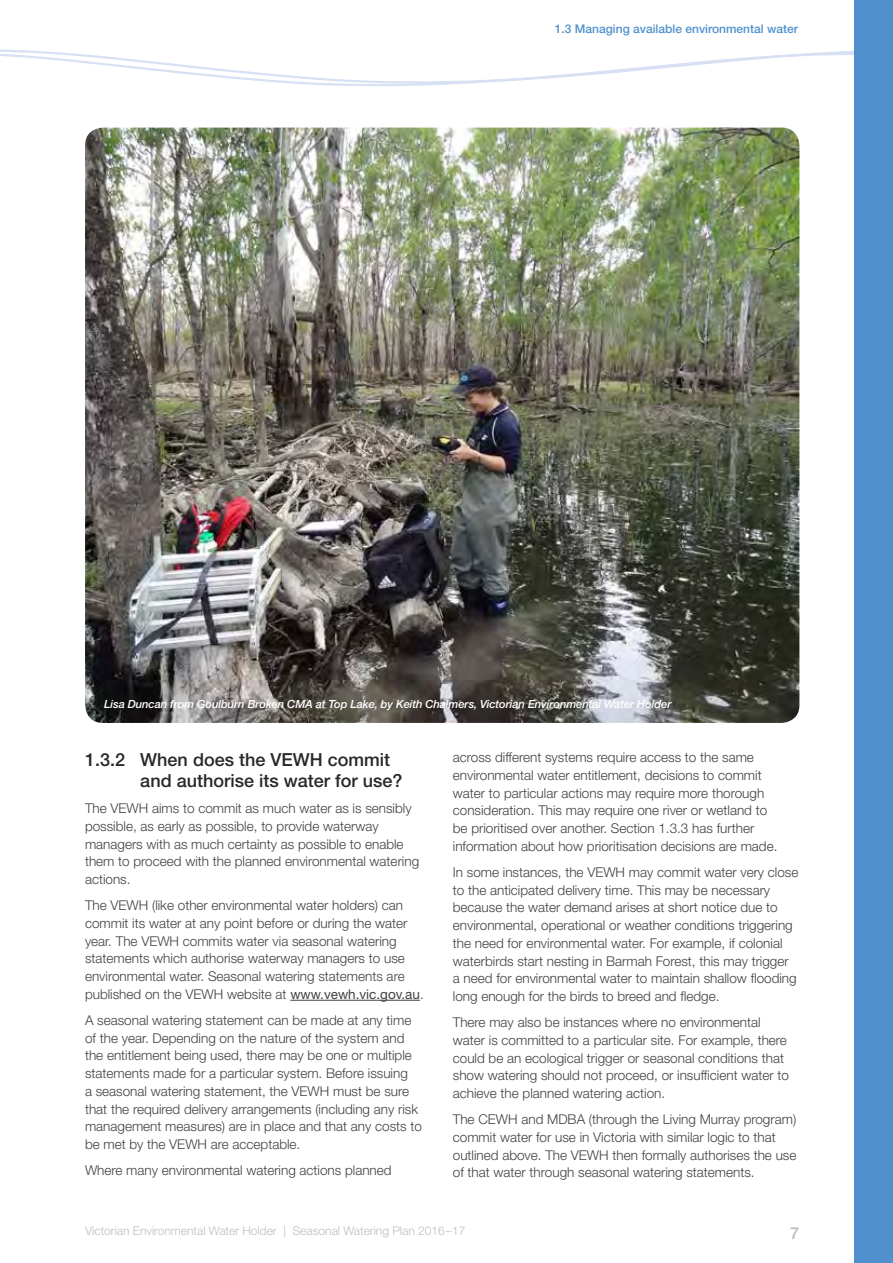
<style>
.page{position:relative;width:893px;height:1263px;background:#fff}
.page>*{position:absolute;margin:0;border:0;box-sizing:border-box;transform-origin:0 0}
.t1{font:500 18px/21.6px "Helvetica Neue LT Std";color:#292829}
.t2{font:500 16.5px "Helvetica Neue LT Std";color:#bcbec0}
.t3{font:300 13.5px/17.7px "Helvetica Neue LT Std";color:#414042}
.t4{font:300 12px "Helvetica Neue LT Std";color:#bcbec0}
.t5{font:500 12px "Helvetica Neue LT Std";color:#5091cd}
.t6{font:italic 500 11.25px "Helvetica Neue";letter-spacing:-.01em;color:#fff}
.s1{font-weight:400}
</style>
<div class="page">
<svg style="left:0;top:43px;width:855px;height:58px"></svg>
<div style="left:855px;top:0;width:38px;height:1263px;background:#5091cd"></div>
<hr style="left:290px;top:1000px;width:130px;height:1px;background:#414042">
<img style="left:85px;top:128px;width:714px;height:595px">
<p class="t5" style="left:555px;top:21px;width:245px">1.3 Managing available environmental water</p>
<p class="t6" style="left:104px;top:698px;width:569px">Lisa Duncan from Goulburn Broken CMA at Top Lake, by Keith Chalmers, Victorian Environmental Water Holder</p>
<h1 class="t1" style="left:140px;top:748px;width:264px;text-indent:-55px">1.3.2 When does the VEWH commit and authorise its water for use?</h1>
<p class="t3" style="left:85px;top:799px;width:336px">The VEWH aims to commit as much water as is sensibly possible, as early as possible, to provide waterway managers with as much certainty as possible to enable them to proceed with the planned environmental watering actions.</p>
<p class="t3" style="left:85px;top:896px;width:340px">The VEWH (like other environmental water holders) can commit its water at any point before or during the water year. The VEWH commits water via seasonal watering statements which authorise waterway managers to use environmental water. Seasonal watering statements are published on the VEWH website at <span class="s1">www.vewh.vic.gov.au</span>.</p>
<p class="t3" style="left:85px;top:1011px;width:338px">A seasonal watering statement can be made at any time of the year. Depending on the nature of the system and the entitlement being used, there may be one or multiple statements made for a particular system. Before issuing<br>a seasonal watering statement, the VEWH must be sure that the required delivery arrangements (including any risk management measures) are in place and that any costs to be met by the VEWH are acceptable.</p>
<p class="t3" style="left:85px;top:1161px;width:308px">Where many environmental watering actions planned</p>
<p class="t3" style="left:453px;top:748px;width:326px">across different systems require access to the same environmental water entitlement, decisions to commit water to particular actions may require more thorough consideration. This may require one river or wetland to be prioritised over another. Section 1.3.3 has further information about how prioritisation decisions are made.</p>
<p class="t3" style="left:453px;top:863px;width:347px">In some instances, the VEWH may commit water very close to the anticipated delivery time. This may be necessary because the water demand arises at short notice due to environmental, operational or weather conditions triggering the need for environmental water. For example, if colonial waterbirds start nesting in Barmah Forest, this may trigger a need for environmental water to maintain shallow flooding long enough for the birds to breed and fledge.</p>
<p class="t3" style="left:453px;top:1013px;width:338px">There may also be instances where no environmental water is committed to a particular site. For example, there could be an ecological trigger or seasonal conditions that show watering should not proceed, or insufficient water to achieve the planned watering action.</p>
<p class="t3" style="left:453px;top:1110px;width:345px">The CEWH and MDBA (through the Living Murray program) commit water for use in Victoria with similar logic to that outlined above. The VEWH then formally authorises the use of that water through seasonal watering statements.</p>
<p class="t4" style="left:85px;top:1224px;width:382px">Victorian Environmental Water Holder | Seasonal Watering Plan 2016–17</p>
<p class="t2" style="left:790px;top:1223px;width:11px">7</p>
</div>
